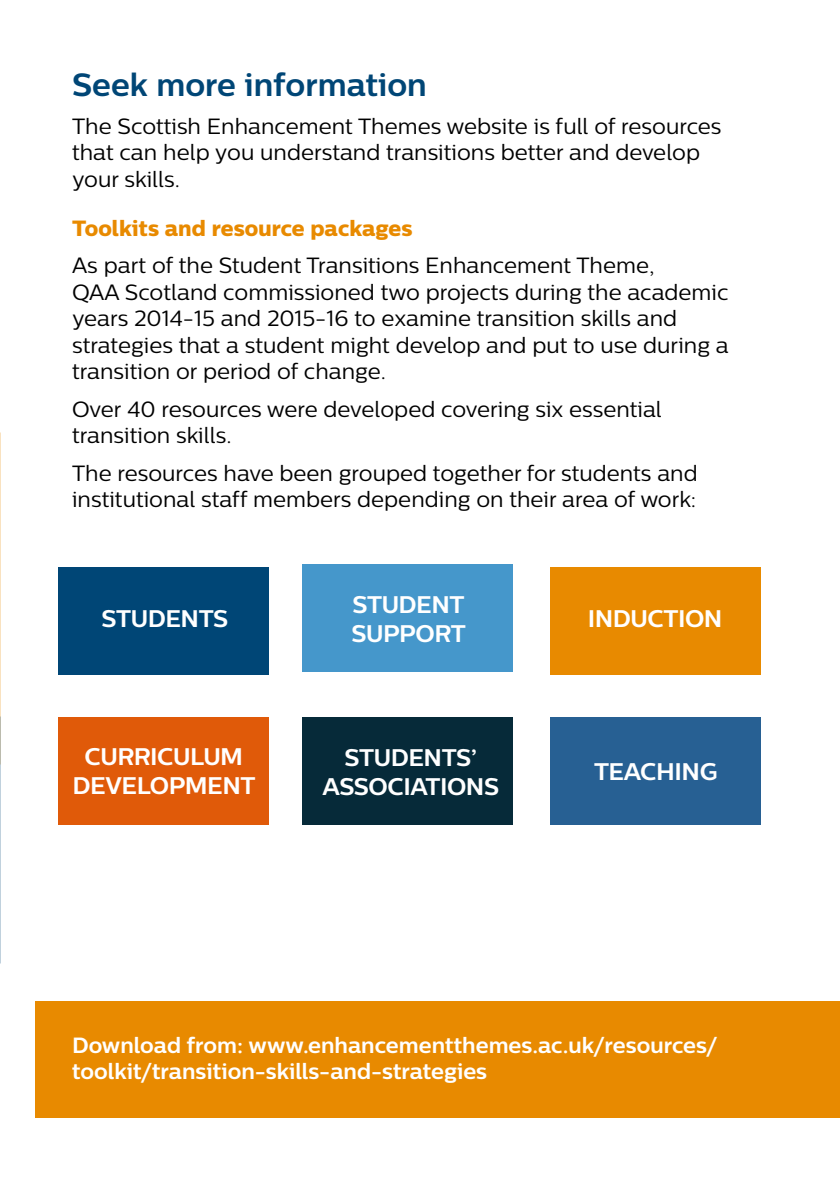
<style>
.page{position:relative;width:840px;height:1191px;background:#fff}
.page>*{position:absolute;margin:0;border:0;box-sizing:border-box;transform-origin:0 0}
.t1{font:700 32px "Centrale Sans";color:#004676}
.t2{font:700 24px/28.8px "Centrale Sans";letter-spacing:-.02em;color:#fff;text-align:center}
.t3{font:22px/26.4px "Centrale Sans";color:#000}
.t4{font:700 22px/26.4px "Centrale Sans";color:#fff}
.t5{font:22px "Centrale Sans X Bold";color:#e88a00}
</style>
<div class="page">
<img style="left:0;top:643px;width:1px;height:548px">
<div style="left:36px;top:1001px;width:803px;height:116px;background:#e88a00"></div>
<div style="left:59px;top:567px;width:210px;height:107px;background:#004676"></div>
<div style="left:549px;top:567px;width:210px;height:107px;background:#e88a00"></div>
<div style="left:302px;top:564px;width:210px;height:108px;background:#4597cb"></div>
<div style="left:59px;top:716px;width:210px;height:108px;background:#e05a09"></div>
<div style="left:302px;top:716px;width:210px;height:108px;background:#062a39"></div>
<div style="left:549px;top:716px;width:210px;height:108px;background:#276093"></div>
<h1 class="t1" style="left:72px;top:65px;width:356px">Seek more information</h1>
<p class="t3" style="left:72px;top:112px;width:650px">The Scottish Enhancement Themes website is full of resources that can help you understand transitions better and develop your skills.</p>
<p class="t5" style="left:72px;top:214px;width:341px">Toolkits and resource packages</p>
<p class="t3" style="left:72px;top:252px;width:657px">As part of the Student Transitions Enhancement Theme,<br>QAA Scotland commissioned two projects during the academic years 2014-15 and 2015-16 to examine transition skills and strategies that a student might develop and put to use during a transition or period of change.</p>
<p class="t3" style="left:72px;top:395px;width:591px">Over 40 resources were developed covering six essential transition skills.</p>
<p class="t3" style="left:72px;top:460px;width:626px">The resources have been grouped together for students and institutional staff members depending on their area of work:</p>
<p class="t2" style="left:101px;top:604px;width:128px">STUDENTS</p>
<p class="t2" style="left:351px;top:590px;width:116px;text-align:left">STUDENT<br>SUPPORT</p>
<p class="t2" style="left:72px;top:742px;width:184px">CURRICULUM<br>DEVELOPMENT</p>
<p class="t2" style="left:322px;top:742px;width:178px">STUDENTS’<br>ASSOCIATIONS</p>
<p class="t2" style="left:587px;top:604px;width:136px">INDUCTION</p>
<p class="t2" style="left:593px;top:757px;width:125px">TEACHING</p>
<p class="t4" style="left:72px;top:1031px;width:646px">Download from: www.enhancementthemes.ac.uk/resources/ toolkit/transition-skills-and-strategies</p>
</div>
